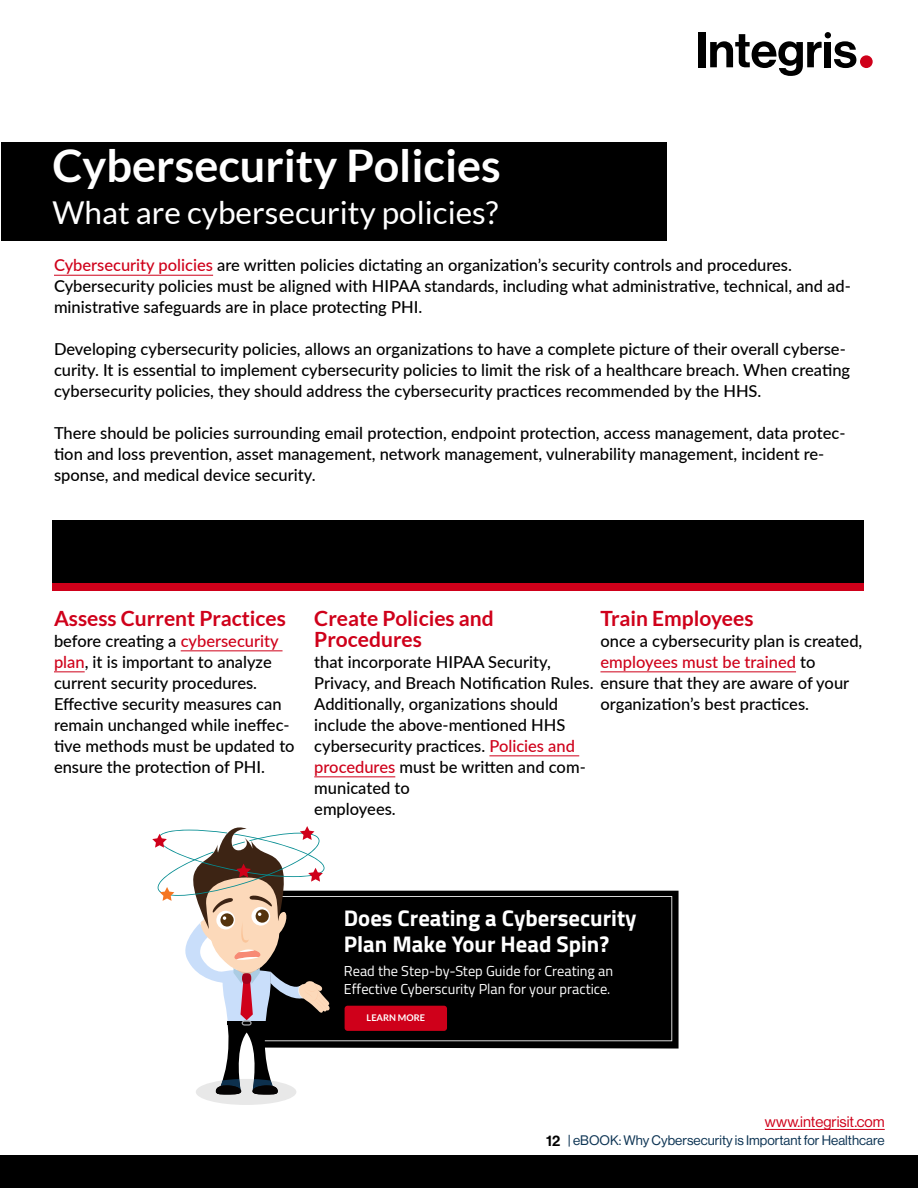
<style>
.page{position:relative;width:918px;height:1188px;background:#fff}
.page>*{position:absolute;margin:0;border:0;box-sizing:border-box;transform-origin:0 0}
.t1{font:700 45px "Lato";color:#fff}
.t2{font:31.5px "Lato";color:#fff}
.t3{font:700 22.65px/26px "Titillium Web";color:#fff}
.t4{font:700 21px/21px "Lato";color:#cf001a}
.t5{font:500 16.5px/21px "Lato";color:#000}
.t6{font:15px "N Haas Grotesk DS Pro 55 Rg";color:#cf001a}
.t7{font:14.4px/18.5px "Titillium Web";color:#fff}
.t8{font:13.5px "N Haas Grotesk DS Pro 55 Rg";color:#0c3353}
.t9{font:700 9.15px "Lato";color:#fff}
.s1{color:#cf001a}
.s2{font-family:"N Haas Grotesk DS Pro 65 Md";font-size:15px;color:#000}
</style>
<div class="page">
<div style="left:698px;top:32px;width:7px;height:35px;background:#000"></div>
<div style="left:860px;top:55px;width:13px;height:13px;background:#cf001a;border-radius:50%"></div>
<svg style="left:710px;top:32px;width:146px;height:44px"></svg>
<div style="left:0;top:1156px;width:918px;height:32px;background:#000"></div>
<hr style="left:765px;top:1129px;width:120px;height:1px;background:#cf001a">
<div style="left:1px;top:143px;width:666px;height:98px;background:#000"></div>
<div style="left:53px;top:528px;width:811px;height:63px;background:#cf001a"></div>
<div style="left:53px;top:521px;width:811px;height:62px;background:#000"></div>
<svg style="left:331px;top:891px;width:348px;height:158px;background:#161616"></svg>
<div style="left:331px;top:896px;width:341px;height:145px;background:#000"></div>
<div style="left:345px;top:1006px;width:102px;height:25px;background:#cf001a;border-radius:3px"></div>
<svg style="left:152px;top:826px;width:179px;height:279px"></svg>
<hr style="left:54px;top:275px;width:159px;height:1px;background:#cf001a">
<hr style="left:181px;top:650px;width:102px;height:1px;background:#cf001a">
<hr style="left:54px;top:671px;width:31px;height:1px;background:#cf001a">
<hr style="left:489px;top:755px;width:90px;height:1px;background:#cf001a">
<hr style="left:314px;top:776px;width:81px;height:1px;background:#cf001a">
<hr style="left:600px;top:671px;width:196px;height:1px;background:#cf001a">
<h1 class="t1" style="left:53px;top:140px;width:450px">Cybersecurity Policies</h1>
<h2 class="t2" style="left:53px;top:195px;width:447px">What are cybersecurity policies?</h2>
<p class="t5" style="left:54px;top:254px;width:798px"><span class="s1">Cybersecurity policies</span> are written policies dictating an organization’s security controls and procedures.<br>Cybersecurity policies must be aligned with HIPAA standards, including what administrative, technical, and ad&shy;ministrative safeguards are in place protecting PHI.</p>
<p class="t5" style="left:54px;top:338px;width:798px">Developing cybersecurity policies, allows an organizations to have a complete picture of their overall cyberse&shy;curity. It is essential to implement cybersecurity policies to limit the risk of a healthcare breach. When creating cybersecurity policies, they should address the cybersecurity practices recommended by the HHS.</p>
<p class="t5" style="left:54px;top:422px;width:793px">There should be policies surrounding email protection, endpoint protection, access management, data protec&shy;tion and loss prevention, asset management, network management, vulnerability management, incident re&shy;sponse, and medical device security.</p>
<p class="t4" style="left:54px;top:608px;width:234px">Assess Current Practices</p>
<p class="t5" style="left:54px;top:630px;width:242px">before creating a <span class="s1">cybersecurity plan</span>, it is important to analyze current security procedures.<br>Effective security measures can remain unchanged while ineffec&shy;tive methods must be updated to ensure the protection of PHI.</p>
<p class="t4" style="left:314px;top:608px;width:181px">Create Policies and<br>Procedures</p>
<p class="t5" style="left:314px;top:651px;width:537px">that incorporate HIPAA Security,<br>Privacy, and Breach Notification Rules. ensure that they are aware of your Additionally, organizations should<br>include the above-mentioned HHS<br>cybersecurity practices. <span class="s1">Policies and<br>procedures</span> must be written and com-<br>municated to<br>employees.</p>
<p class="t4" style="left:600px;top:608px;width:155px">Train Employees</p>
<p class="t5" style="left:600px;top:630px;width:263px">once a cybersecurity plan is created, <span class="s1">employees must be trained</span> to</p>
<p class="t5" style="left:600px;top:693px;width:210px">organization’s best practices.</p>
<h3 class="t3" style="left:344px;top:904px;width:294px">Does Creating a Cybersecurity<br>Plan Make Your Head Spin?</h3>
<p class="t7" style="left:344px;top:961px;width:271px">Read the Step-by-Step Guide for Creating an<br>Effective Cyberscurity Plan for your practice.</p>
<p class="t9" style="left:367px;top:1013px;width:60px">LEARN MORE</p>
<p class="t6" style="left:765px;top:1114px;width:121px">www.integrisit.com</p>
<p class="t8" style="left:546px;top:1133px;width:340px"><span class="s2">12</span> | eBOOK: Why Cybersecurity is Important for Healthcare</p>
</div>
